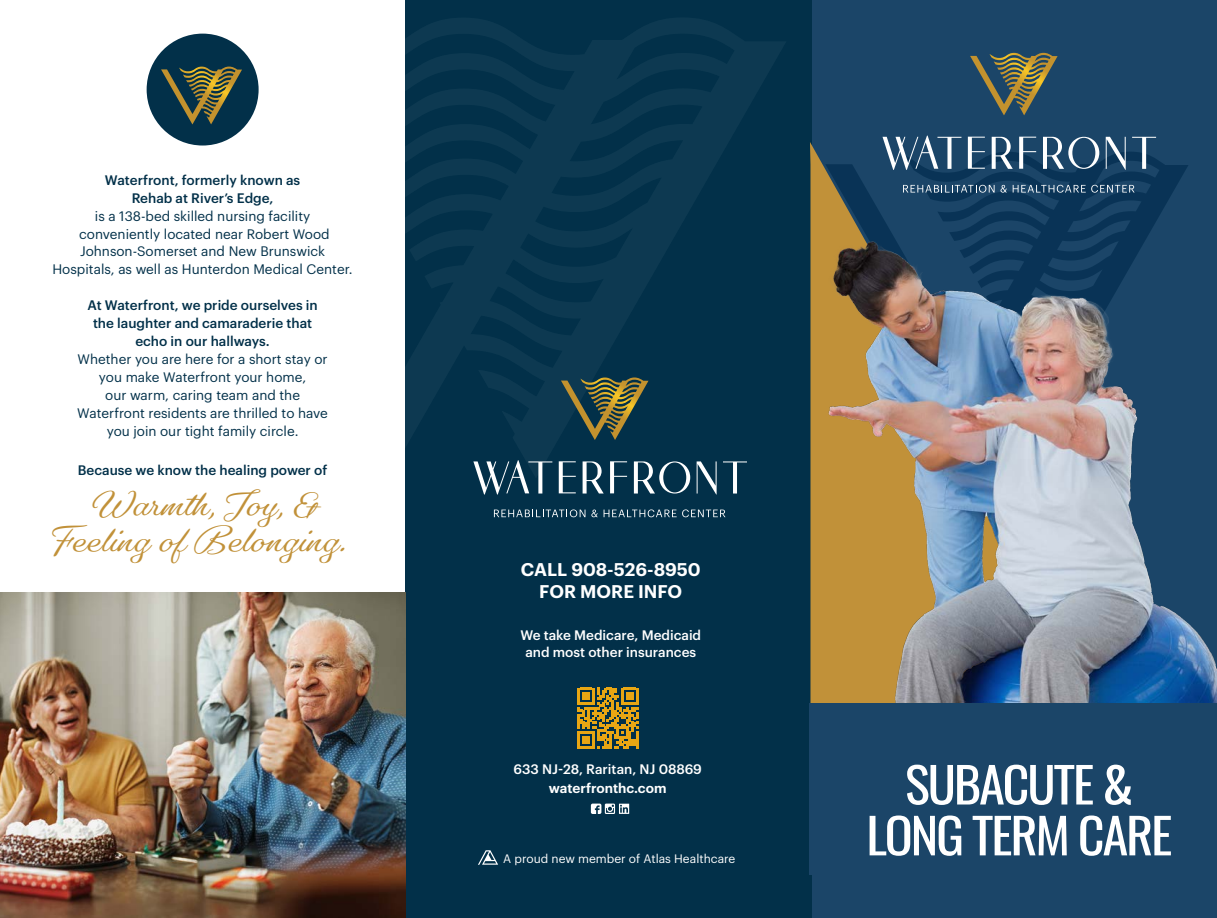
<style>
.page{position:relative;width:1217px;height:918px;background:#fff}
.page>*{position:absolute;margin:0;border:0;box-sizing:border-box;transform-origin:0 0}
.t1{font:48.75px/50.8px "Oswald";letter-spacing:-.04em;color:#fff;text-align:center;scale:1.07 1}
.t2{font:700 34.5px/36px "Gautreaux";color:#c19139;text-align:center}
.t3{font:600 18px "Graphik";color:#fff}
.t4{font:13.5px/18px "Graphik";color:#023049;text-align:center}
.t5{font:500 13.5px/18px "Graphik";color:#023049;text-align:center}
.t6{font:500 13.5px/17.7px "Graphik";color:#fff;text-align:center}
.t7{font:600 13.5px "Graphik";color:#fff}
.t8{font:12px "Graphik";color:#fff}
.s1{font-weight:400}
.s2{font-weight:500}
</style>
<div class="page">
<div style="left:405px;top:0;width:411px;height:918px;background:#023049"></div>
<svg style="left:146px;top:18px;width:639px;height:461px"></svg>
<div style="left:147px;top:34px;width:111px;height:112px;background:#023049;border-radius:50%"></div>
<div style="left:812px;top:0;width:404px;height:918px;background:#1b4568"></div>
<svg style="left:1165px;top:165px;width:23px;height:40px"></svg>
<svg style="left:810px;top:142px;width:355px;height:561px"></svg>
<svg style="left:591px;top:804px;width:38px;height:10px"></svg>
<svg style="left:478px;top:850px;width:20px;height:15px"></svg>
<svg style="left:494px;top:509px;width:91px;height:8px"></svg>
<svg style="left:591px;top:510px;width:6px;height:7px"></svg>
<svg style="left:603px;top:509px;width:73px;height:8px"></svg>
<svg style="left:682px;top:509px;width:43px;height:8px"></svg>
<svg style="left:473px;top:460px;width:79px;height:35px"></svg>
<svg style="left:558px;top:461px;width:17px;height:32px"></svg>
<svg style="left:582px;top:461px;width:21px;height:33px"></svg>
<svg style="left:610px;top:461px;width:17px;height:32px"></svg>
<svg style="left:634px;top:461px;width:56px;height:33px"></svg>
<svg style="left:696px;top:461px;width:20px;height:33px"></svg>
<svg style="left:723px;top:461px;width:24px;height:33px"></svg>
<svg style="left:902px;top:185px;width:92px;height:8px"></svg>
<svg style="left:1000px;top:185px;width:6px;height:8px"></svg>
<svg style="left:1012px;top:185px;width:73px;height:8px"></svg>
<svg style="left:1091px;top:185px;width:43px;height:8px"></svg>
<svg style="left:882px;top:136px;width:79px;height:34px"></svg>
<svg style="left:967px;top:137px;width:17px;height:32px"></svg>
<svg style="left:991px;top:137px;width:21px;height:32px"></svg>
<svg style="left:1019px;top:137px;width:17px;height:32px"></svg>
<svg style="left:1042px;top:137px;width:57px;height:32px"></svg>
<svg style="left:1105px;top:137px;width:20px;height:33px"></svg>
<svg style="left:1131px;top:137px;width:24px;height:32px"></svg>
<svg style="left:561px;top:377px;width:87px;height:63px"></svg>
<svg style="left:970px;top:53px;width:87px;height:62px"></svg>
<svg style="left:577px;top:688px;width:61px;height:61px"></svg>
<img style="left:0;top:592px;width:405px;height:326px">
<svg style="left:161px;top:67px;width:81px;height:57px"></svg>
<img style="left:822px;top:236px;width:394px;height:467px">
<div style="left:809px;top:703px;width:407px;height:171px;background:#1b4568"></div>
<p class="t5" style="left:95px;top:169px;width:217px">Waterfront, formerly known as<br>Rehab at River’s Edge,<br><span class="s1">is a 138-bed skilled nursing facility</span></p>
<p class="t4" style="left:52px;top:223px;width:302px">conveniently located near Robert Wood<br>Johnson-Somerset and New Brunswick<br>Hospitals, as well as Hunterdon Medical Center.</p>
<p class="t4" style="left:77px;top:295px;width:252px"><span class="s2">At Waterfront, we pride ourselves in the laughter and camaraderie that echo in our hallways.<br></span>Whether you are here for a short stay or you make Waterfront your home,<br>our warm, caring team and the Waterfront residents are thrilled to have you join our tight family circle.</p>
<p class="t5" style="left:78px;top:460px;width:251px">Because we know the healing power of</p>
<p class="t2" style="left:48px;top:485px;width:300px">Warmth, Joy, &amp;<br>Feeling of Belonging.</p>
<p class="t3" style="left:521px;top:556px;width:181px">CALL 908-526-8950</p>
<p class="t3" style="left:539px;top:578px;width:144px">FOR MORE INFO</p>
<p class="t6" style="left:520px;top:625px;width:182px">We take Medicare, Medicaid and most other insurances</p>
<p class="t6" style="left:513px;top:760px;width:190px">633 NJ-28, Raritan, NJ 08869</p>
<p class="t7" style="left:549px;top:777px;width:119px">waterfronthc.com</p>
<p class="t8" style="left:503px;top:850px;width:233px">A proud new member of Atlas Healthcare</p>
<p class="t1" style="left:866px;top:754px;width:287px">SUBACUTE &amp;<br>LONG TERM CARE</p>
</div>
